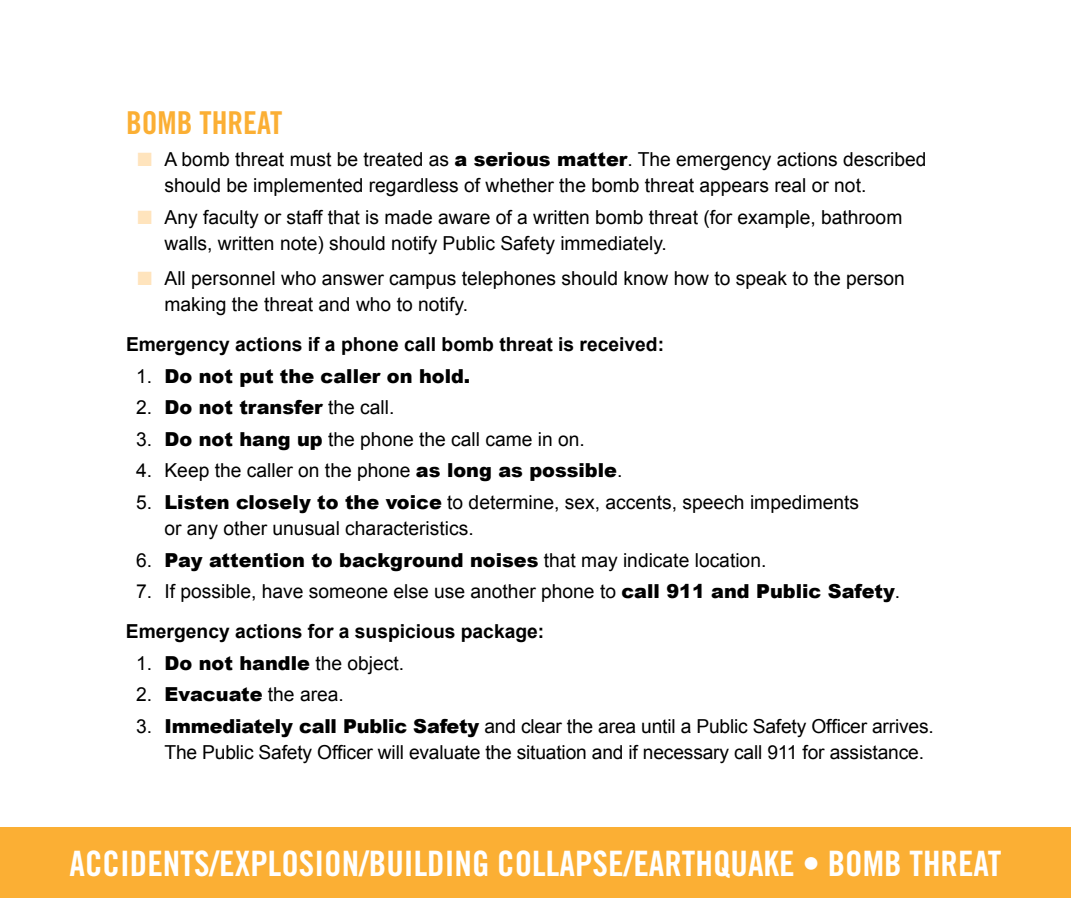
<style>
.page{position:relative;width:1071px;height:898px;background:#fff}
.page>*{position:absolute;margin:0;border:0;box-sizing:border-box;transform-origin:0 0}
.t1{font:35px "Trade Gothic Bold Cond Twenty";color:#fff}
.t2{font:31.5px "Trade Gothic Bold Cond Twenty";color:#fbaf34}
.t3{font:19.25px/26.2px "Arial";color:#000}
.t4{font:900 19.25px "Arial";color:#000}
.t5{font:700 19.25px "Arial";color:#000}
.s1{color:#ffe4bd}
.s2{font-weight:900}
.s3{font-weight:400}
.s4{font-weight:700}
</style>
<div class="page">
<div style="left:0;top:828px;width:1071px;height:70px;background:#fbaf34"></div>
<h2 class="t2" style="left:126px;top:104px;width:158px">BOMB THREAT</h2>
<p class="t3" style="left:164px;top:146px;width:764px;text-indent:-27px"><span class="s1">■</span> A bomb threat must be treated as <span class="s2">a serious matter</span>. The emergency actions described should be implemented regardless of whether the bomb threat appears real or not.</p>
<p class="t3" style="left:164px;top:204px;width:739px;text-indent:-27px"><span class="s1">■</span> Any faculty or staff that is made aware of a written bomb threat (for example, bathroom walls, written note) should notify Public Safety immediately.</p>
<p class="t3" style="left:164px;top:265px;width:742px;text-indent:-27px"><span class="s1">■</span> All personnel who answer campus telephones should know how to speak to the person making the threat and who to notify.</p>
<p class="t5" style="left:126px;top:332px;width:540px">Emergency actions if a phone call bomb threat is received:</p>
<p class="t4" style="left:136px;top:365px;width:336px"><span class="s3">1.</span> Do not put the caller on hold.</p>
<p class="t4" style="left:136px;top:397px;width:260px"><span class="s3">2.</span> Do not transfer <span class="s3">the call.</span></p>
<p class="t3" style="left:136px;top:426px;width:450px">3. <span class="s2">Do not hang up</span> the phone the call came in on.</p>
<p class="t3" style="left:136px;top:458px;width:488px">4. Keep the caller on the phone <span class="s2">as long as possible</span>.</p>
<p class="t3" style="left:164px;top:489px;width:696px;text-indent:-28px">5. <span class="s2">Listen closely to the voice</span> to determine, sex, accents, speech impediments or any other unusual characteristics.</p>
<p class="t4" style="left:136px;top:549px;width:632px"><span class="s3">6.</span> Pay attention to background noises <span class="s3">that may indicate location.</span></p>
<p class="t3" style="left:126px;top:571px;width:776px;line-height:40.2px;text-indent:10px">7. If possible, have someone else use another phone to <span class="s2">call 911 and Public Safety</span>.<br><span class="s4">Emergency actions for a suspicious package:</span></p>
<p class="t3" style="left:136px;top:650px;width:269px">1. <span class="s2">Do not handle</span> the object.</p>
<p class="t3" style="left:136px;top:682px;width:209px">2. <span class="s2">Evacuate</span> the area.</p>
<p class="t3" style="left:164px;top:713px;width:771px;text-indent:-28px">3. <span class="s2">Immediately call Public Safety</span> and clear the area until a Public Safety Officer arrives.<br>The Public Safety Officer will evaluate the situation and if necessary call 911 for assistance.</p>
<h1 class="t1" style="left:70px;top:842px;width:933px">ACCIDENTS/EXPLOSION/BUILDING COLLAPSE/EARTHQUAKE • BOMB THREAT</h1>
</div>
